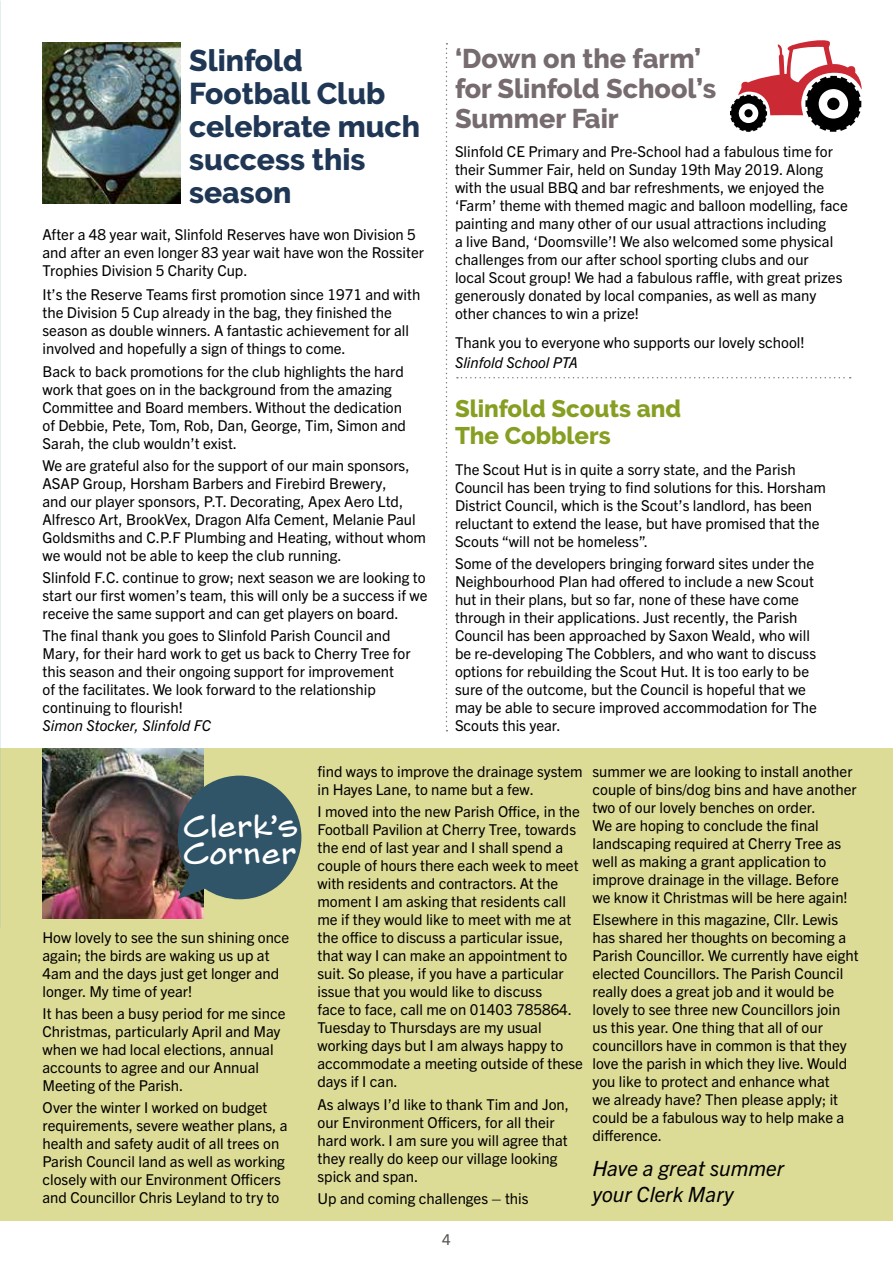
<style>
.page{position:relative;width:893px;height:1263px;background:#fff}
.page>*{position:absolute;margin:0;border:0;box-sizing:border-box;transform-origin:0 0}
.t1{font:800 30px/33px "Raleway";color:#1f3755}
.t2{font:27.75px/27.8px "Scooter";color:#fff}
.t3{font:800 27px/30px "Raleway";color:#766b6f}
.t4{font:800 24px/27px "Raleway";color:#869e21}
.t5{font:italic 21px/26.2px "Trade Gothic Next LT Pro";color:#000}
.t6{font:15px/18px "Trade Gothic Next LT Pro";color:#000}
.t7{font:italic 15px "Trade Gothic Next LT Pro";color:#000}
.t8{font:15px "Trade Gothic Next LT Pro";color:#57514d}
</style>
<div class="page">
<div style="left:0;top:748px;width:893px;height:472px;background:#dddc96"></div>
<svg style="left:446px;top:43px;width:1px;height:688px"></svg>
<img style="left:43px;top:748px;width:160px;height:170px">
<svg style="left:178px;top:776px;width:123px;height:123px;background:#46636a"></svg>
<svg style="left:730px;top:40px;width:132px;height:92px"></svg>
<div style="left:827px;top:98px;width:13px;height:12px;background:#000;border-radius:50%"></div>
<svg style="left:457px;top:377px;width:394px;height:1px"></svg>
<img style="left:43px;top:43px;width:137px;height:160px">
<h1 class="t1" style="left:189px;top:44px;width:232px">Slinfold<br>Football Club celebrate much success this season</h1>
<p class="t6" style="left:43px;top:224px;width:383px">After a 48 year wait, Slinfold Reserves have won Division 5 and after an even longer 83 year wait have won the Rossiter<br>Trophies Division 5 Charity Cup.</p>
<p class="t6" style="left:43px;top:285px;width:379px">It’s the Reserve Teams first promotion since 1971 and with the Division 5 Cup already in the bag, they finished the season as double winners. A fantastic achievement for all involved and hopefully a sign of things to come.</p>
<p class="t6" style="left:43px;top:361px;width:365px">Back to back promotions for the club highlights the hard work that goes on in the background from the amazing Committee and Board members. Without the dedication of Debbie, Pete, Tom, Rob, Dan, George, Tim, Simon and Sarah, the club wouldn’t exist.</p>
<p class="t6" style="left:43px;top:455px;width:385px">We are grateful also for the support of our main sponsors, ASAP Group, Horsham Barbers and Firebird Brewery,<br>and our player sponsors, P.T. Decorating, Apex Aero Ltd, Alfresco Art, BrookVex, Dragon Alfa Cement, Melanie Paul Goldsmiths and C.P.F Plumbing and Heating, without whom we would not be able to keep the club running.</p>
<p class="t6" style="left:43px;top:568px;width:387px">Slinfold F.C. continue to grow; next season we are looking to start our first women’s team, this will only be a success if we receive the same support and can get players on board.</p>
<p class="t6" style="left:43px;top:626px;width:369px">The final thank you goes to Slinfold Parish Council and Mary, for their hard work to get us back to Cherry Tree for this season and their ongoing support for improvement<br>of the facilitates. We look forward to the relationship continuing to flourish!</p>
<p class="t7" style="left:43px;top:715px;width:170px">Simon Stocker, Slinfold FC</p>
<h3 class="t3" style="left:455px;top:44px;width:263px">‘Down on the farm’ for Slinfold School’s<br>Summer Fair</h3>
<p class="t6" style="left:455px;top:142px;width:394px">Slinfold CE Primary and Pre-School had a fabulous time for their Summer Fair, held on Sunday 19th May 2019. Along with the usual BBQ and bar refreshments, we enjoyed the ‘Farm’ theme with themed magic and balloon modelling, face painting and many other of our usual attractions including<br>a live Band, ‘Doomsville’! We also welcomed some physical challenges from our after school sporting clubs and our<br>local Scout group! We had a fabulous raffle, with great prizes generously donated by local companies, as well as many other chances to win a prize!</p>
<p class="t6" style="left:455px;top:332px;width:351px">Thank you to everyone who supports our lovely school!</p>
<p class="t7" style="left:455px;top:352px;width:125px">Slinfold School PTA</p>
<h3 class="t4" style="left:455px;top:395px;width:228px">Slinfold Scouts and<br>The Cobblers</h3>
<p class="t6" style="left:455px;top:459px;width:372px">The Scout Hut is in quite a sorry state, and the Parish Council has been trying to find solutions for this. Horsham District Council, which is the Scout’s landlord, has been reluctant to extend the lease, but have promised that the Scouts “will not be homeless”.</p>
<p class="t6" style="left:455px;top:553px;width:363px">Some of the developers bringing forward sites under the Neighbourhood Plan had offered to include a new Scout hut in their plans, but so far, none of these have come through in their applications. Just recently, the Parish Council has been approached by Saxon Weald, who will be re-developing The Cobblers, and who want to discuss options for rebuilding the Scout Hut. It is too early to be sure of the outcome, but the Council is hopeful that we may be able to secure improved accommodation for The Scouts this year.</p>
<h2 class="t2" style="left:183px;top:810px;width:117px">Clerk’s<br>Corner</h2>
<p class="t6" style="left:43px;top:927px;width:248px">How lovely to see the sun shining once again; the birds are waking us up at<br>4am and the days just get longer and longer. My time of year!</p>
<p class="t6" style="left:43px;top:1003px;width:245px">It has been a busy period for me since<br>Christmas, particularly April and May when we had local elections, annual accounts to agree and our Annual<br>Meeting of the Parish.</p>
<p class="t6" style="left:43px;top:1098px;width:247px">Over the winter I worked on budget requirements, severe weather plans, a health and safety audit of all trees on Parish Council land as well as working closely with our Environment Officers and Councillor Chris Leyland to try to</p>
<p class="t6" style="left:317px;top:761px;width:267px">find ways to improve the drainage system in Hayes Lane, to name but a few.</p>
<p class="t6" style="left:317px;top:802px;width:267px">I moved into the new Parish Office, in the Football Pavilion at Cherry Tree, towards the end of last year and I shall spend a couple of hours there each week to meet with residents and contractors. At the moment I am asking that residents call me if they would like to meet with me at the office to discuss a particular issue, that way I can make an appointment to suit. So please, if you have a particular issue that you would like to discuss<br>face to face, call me on 01403 785864.<br>Tuesday to Thursdays are my usual working days but I am always happy to accommodate a meeting outside of these days if I can.</p>
<p class="t6" style="left:317px;top:1094px;width:253px">As always I’d like to thank Tim and Jon, our Environment Officers, for all their hard work. I am sure you will agree that they really do keep our village looking spick and span.</p>
<p class="t6" style="left:317px;top:1188px;width:213px">Up and coming challenges – this</p>
<p class="t6" style="left:592px;top:761px;width:266px">summer we are looking to install another couple of bins/dog bins and have another two of our lovely benches on order.<br>We are hoping to conclude the final landscaping required at Cherry Tree as well as making a grant application to improve drainage in the village. Before we know it Christmas will be here again!</p>
<p class="t6" style="left:592px;top:910px;width:268px">Elsewhere in this magazine, Cllr. Lewis has shared her thoughts on becoming a Parish Councillor. We currently have eight elected Councillors. The Parish Council really does a great job and it would be lovely to see three new Councillors join us this year. One thing that all of our councillors have in common is that they love the parish in which they live. Would you like to protect and enhance what<br>we already have? Then please apply; it could be a fabulous way to help make a difference.</p>
<h3 class="t5" style="left:592px;top:1154px;width:193px">Have a great summer your Clerk Mary</h3>
<p class="t8" style="left:442px;top:1229px;width:10px">4</p>
</div>
